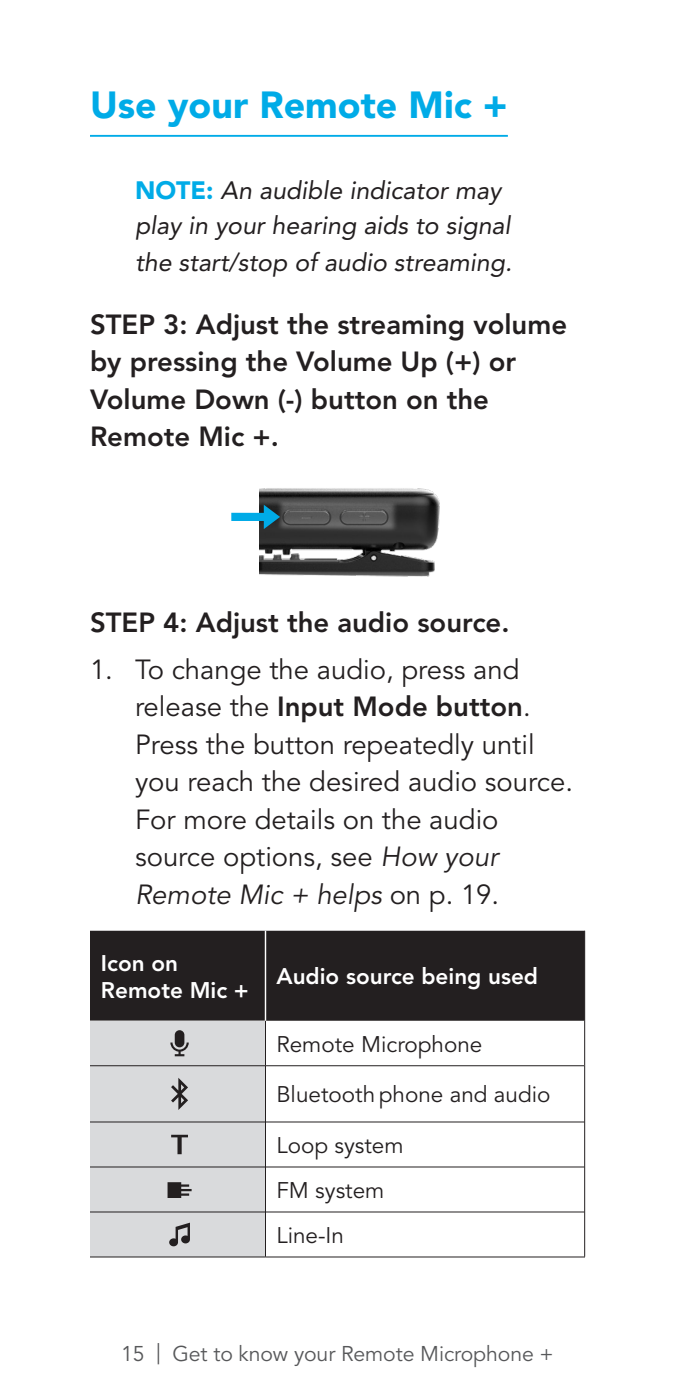
<style>
.page{position:relative;width:675px;height:1395px;background:#fff}
.page>*{position:absolute;margin:0;border:0;box-sizing:border-box;transform-origin:0 0}
.Page_Headline{font:37.5px "Avenir LT SLI Std Black";color:#00abe7}
.t1{font:27.5px/37.5px "Avenir LT SLI Std Book";color:#231f20}
.Subhead{font:27.5px/37.5px "Avenir LT SLI Std Heavy";color:#231f20}
.Body_Copy{font:27.5px "Avenir LT SLI Std Heavy";color:#231f20}
.Bullets_Secondary{font:25px/35px "Avenir LT SLI Std Oblique";color:#231f20}
.Body_Copy-2{font:22.5px "Avenir LT SLI Std Book";color:#231f20}
.Body_Copy-3{font:22.5px/27px "Avenir LT SLI Std Heavy";color:#fff}
.t2{font:21.25px "Avenir LT SLI Std Book";letter-spacing:-.005em;color:#57585a}
.s1{font-family:"Avenir LT SLI Std Black";color:#00abe7}
.s2{font-family:"Avenir LT SLI Std Heavy"}
.s3{font-style:italic}
</style>
<div class="page">
<hr style="left:90px;top:135px;width:418px;height:2px;background:#00abe7">
<img style="left:259px;top:488px;width:181px;height:89px">
<svg style="left:231px;top:505px;width:49px;height:24px"></svg>
<div style="left:90px;top:931px;width:494px;height:90px;background:#231f20"></div>
<div style="left:90px;top:1021px;width:175px;height:236px;background:#d9dadc"></div>
<hr style="left:266px;top:1065px;width:318px;height:1px;background:#231f20">
<hr style="left:266px;top:1122px;width:318px;height:1px;background:#231f20">
<hr style="left:266px;top:1167px;width:318px;height:1px;background:#231f20">
<hr style="left:266px;top:1212px;width:318px;height:1px;background:#231f20">
<hr style="left:584px;top:1021px;width:1px;height:45px;background:#231f20">
<hr style="left:584px;top:1066px;width:1px;height:56px;background:#231f20">
<hr style="left:584px;top:1122px;width:1px;height:45px;background:#231f20">
<hr style="left:584px;top:1167px;width:1px;height:45px;background:#231f20">
<hr style="left:584px;top:1212px;width:1px;height:45px;background:#231f20">
<hr style="left:265px;top:1021px;width:1px;height:45px;background:#231f20">
<hr style="left:265px;top:1066px;width:1px;height:56px;background:#231f20">
<hr style="left:265px;top:1122px;width:1px;height:45px;background:#231f20">
<hr style="left:265px;top:1167px;width:1px;height:45px;background:#231f20">
<hr style="left:265px;top:1212px;width:1px;height:45px;background:#231f20">
<hr style="left:265px;top:931px;width:1px;height:90px;background:#fff">
<hr style="left:265px;top:1257px;width:320px;height:1px;background:#231f20">
<hr style="left:90px;top:1257px;width:175px;height:1px;background:#231f20">
<hr style="left:584px;top:931px;width:1px;height:90px;background:#231f20">
<hr style="left:90px;top:1212px;width:175px;height:1px;background:#231f20">
<hr style="left:90px;top:1122px;width:175px;height:1px;background:#231f20">
<hr style="left:90px;top:1065px;width:175px;height:1px;background:#231f20">
<hr style="left:90px;top:1167px;width:175px;height:1px;background:#231f20">
<svg style="left:170px;top:1030px;width:19px;height:26px"></svg>
<svg style="left:171px;top:1078px;width:17px;height:32px"></svg>
<svg style="left:171px;top:1135px;width:17px;height:19px"></svg>
<svg style="left:168px;top:1182px;width:24px;height:16px"></svg>
<svg style="left:169px;top:1223px;width:21px;height:23px"></svg>
<p class="Page_Headline" style="left:90px;top:83px;width:419px">Use your Remote Mic +</p>
<p class="Bullets_Secondary" style="left:135px;top:173px;width:377px"><span class="s1">NOTE:</span> An audible indicator may play in your hearing aids to signal</p>
<p class="Bullets_Secondary" style="left:135px;top:246px;width:379px">the start/stop of audio streaming.</p>
<p class="Subhead" style="left:90px;top:305px;width:479px">STEP 3: Adjust the streaming volume by pressing the Volume Up (+) or<br>Volume Down (-) button on the<br>Remote Mic +.</p>
<p class="Body_Copy" style="left:90px;top:606px;width:421px">STEP 4: Adjust the audio source.</p>
<p class="t1" style="left:135px;top:651px;width:440px;text-indent:-45px">1. To change the audio, press and release the <span class="s2">Input Mode button</span>.<br>Press the button repeatedly until you reach the desired audio source.<br>For more details on the audio source options, see <span class="s3">How your<br>Remote Mic + helps</span> on p. 19.</p>
<p class="Body_Copy-3" style="left:101px;top:950px;width:149px">Icon on<br>Remote Mic +</p>
<p class="Body_Copy-3" style="left:276px;top:963px;width:263px">Audio source being used</p>
<p class="Body_Copy-2" style="left:276px;top:1031px;width:207px">Remote Microphone</p>
<p class="Body_Copy-2" style="left:276px;top:1082px;width:276px">Bluetooth phone and audio</p>
<p class="Body_Copy-2" style="left:276px;top:1132px;width:129px">Loop system</p>
<p class="Body_Copy-2" style="left:276px;top:1177px;width:109px">FM system</p>
<p class="Body_Copy-2" style="left:276px;top:1222px;width:69px">Line-In</p>
<p class="t2" style="left:121px;top:1342px;width:434px">15 | Get to know your Remote Microphone +</p>
</div>
